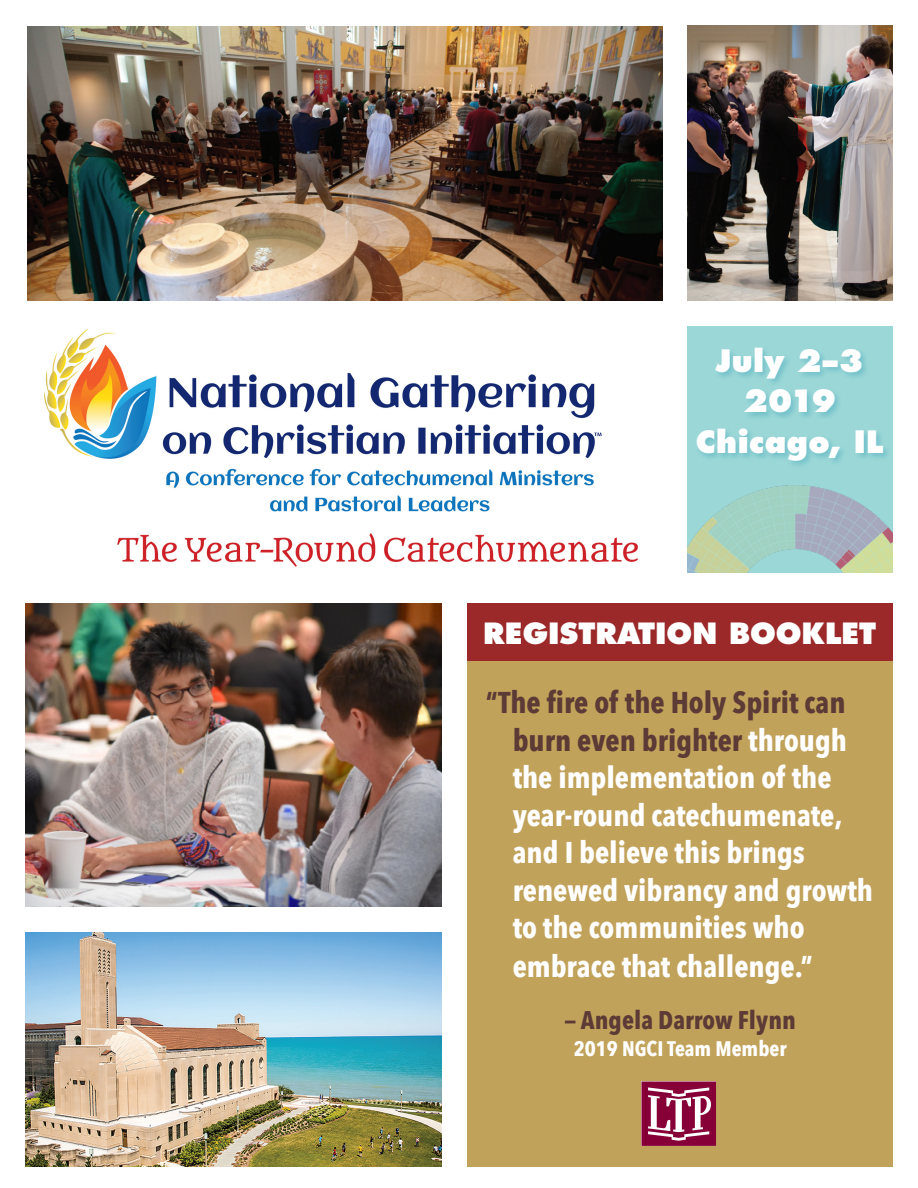
<style>
.page{position:relative;width:918px;height:1188px;background:#fff}
.page>*{position:absolute;margin:0;border:0;box-sizing:border-box;transform-origin:0 0}
.t1{font:700 30px/37.7px "Avenir Next Condensed";color:#fff}
.t2{font:800 30px/40.5px "Futura Std";letter-spacing:.005em;color:#fff;text-align:center}
.t3{font:800 28.5px "Futura Std";color:#fff}
.t4{font:700 25.5px "Avenir Next Condensed";color:#5c3a35}
.t5{font:700 21px "Avenir Next Condensed";color:#fff}
.s1{color:#5c3a35}
</style>
<div class="page">
<div style="left:467px;top:603px;width:425px;height:563px;background:#c1a25b"></div>
<img style="left:26px;top:932px;width:416px;height:234px">
<svg style="left:641px;top:1082px;width:75px;height:64px;background:#a6436b"></svg>
<img style="left:44px;top:329px;width:594px;height:238px">
<div style="left:687px;top:326px;width:205px;height:246px;background:#9bd7d7"></div>
<img style="left:687px;top:485px;width:205px;height:87px">
<div style="left:695px;top:346px;width:196px;height:123px;background:#2195b1;opacity:.32"></div>
<img style="left:27px;top:26px;width:635px;height:275px">
<img style="left:26px;top:603px;width:416px;height:304px">
<img style="left:687px;top:25px;width:205px;height:276px">
<div style="left:467px;top:603px;width:425px;height:58px;background:#9b292a"></div>
<p class="t2" style="left:696px;top:340px;width:189px">July 2–3<br>2019<br>Chicago, IL</p>
<p class="t3" style="left:483px;top:615px;width:394px">REGISTRATION BOOKLET</p>
<p class="t1" style="left:513px;top:684px;width:362px;text-indent:-27px"><span class="s1">“The fire of the Holy Spirit can burn even brighter</span> through the implementation of the year-round catechumenate, and I believe this brings renewed vibrancy and growth to the communities who embrace that challenge.”</p>
<p class="t4" style="left:565px;top:1004px;width:233px">— Angela Darrow Flynn</p>
<p class="t5" style="left:574px;top:1036px;width:214px">2019 NGCI Team Member</p>
</div>
